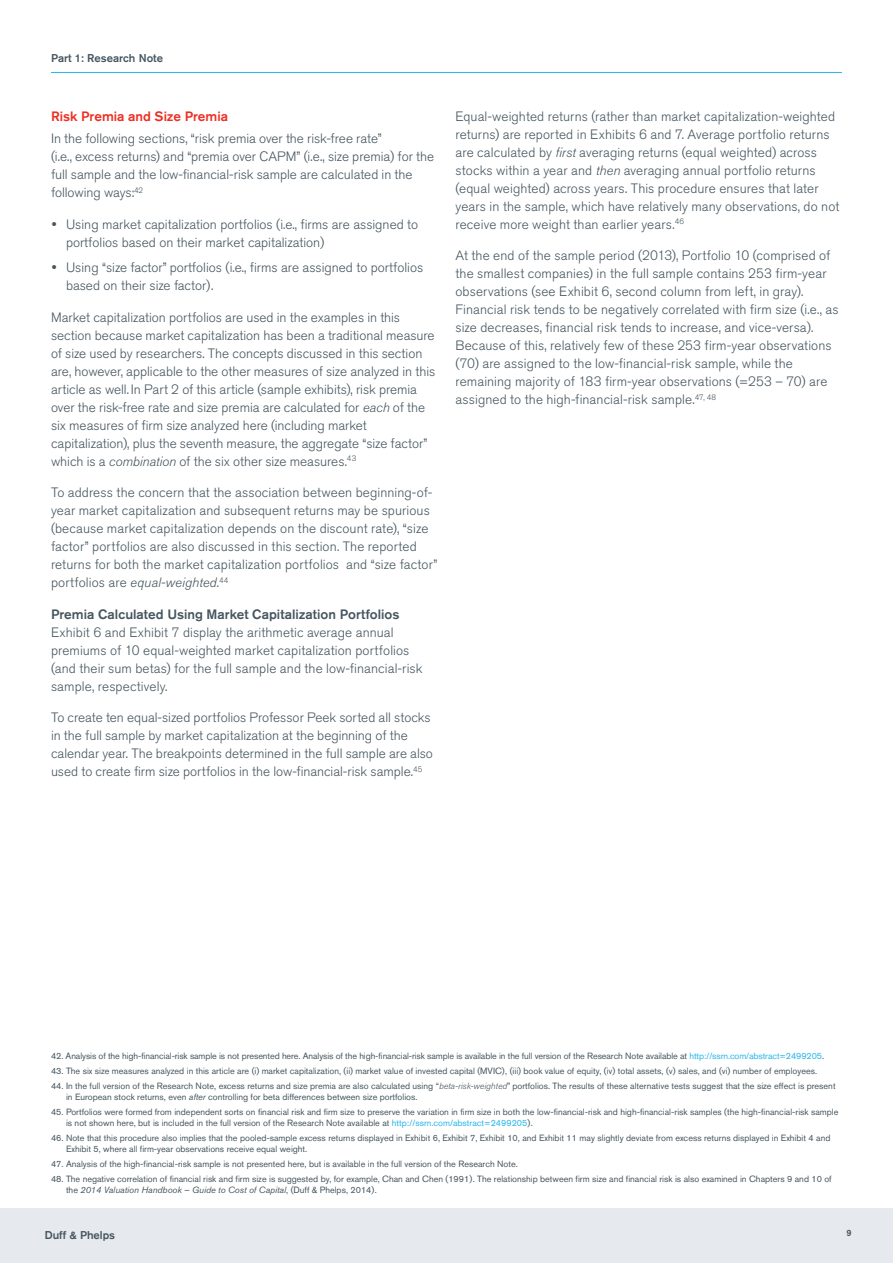
<style>
.page{position:relative;width:893px;height:1263px;background:#fff}
.page>*{position:absolute;margin:0;border:0;box-sizing:border-box;transform-origin:0 0}
.Body_Text_Light{font:300 13.5px/18px "Akzidenz Grotesk BQ";letter-spacing:.005em;color:#45555f}
.Body_Text{font:300 13.5px/18px "Akzidenz Grotesk BQ";letter-spacing:-.005em;color:#45555f}
.Subhead_2{font:500 13.5px "Akzidenz Grotesk BQ";color:#45555f}
.Subhead_1{font:500 13.5px "Akzidenz Grotesk BQ";color:#ee2e22}
.t1{font:500 11.25px "Akzidenz Grotesk BQ";color:#45555f}
.t2{font:9px/10.8px "Akzidenz Grotesk BQ";color:#45555f}
.t3{font:500 9px "Akzidenz Grotesk BQ";color:#45555f}
.s1{font-style:italic}
.s2{color:#26b6ea}
.s3{font-weight:300;font-style:italic}
</style>
<div class="page">
<div style="left:0;top:1208px;width:893px;height:55px;background:#e6e9ed"></div>
<hr style="left:51px;top:72px;width:791px;height:1px;background:#26b6ea">
<p class="t1" style="left:51px;top:51px;width:114px">Part 1: Research Note</p>
<p class="Subhead_1" style="left:51px;top:108px;width:179px">Risk Premia and Size Premia</p>
<p class="Body_Text" style="left:51px;top:130px;width:385px">In the following sections, “risk premia over the risk-free rate”<br>(i.e., excess returns) and “premia over CAPM” (i.e., size premia) for the full sample and the low-financial-risk sample are calculated in the following ways:<sup>42</sup></p>
<p class="Body_Text_Light" style="left:66px;top:215px;width:354px">Using market capitalization portfolios (i.e., firms are assigned to portfolios based on their market capitalization)</p>
<p class="Body_Text_Light" style="left:66px;top:259px;width:359px">Using “size factor” portfolios (i.e., firms are assigned to portfolios based on their size factor).</p>
<p class="Body_Text_Light" style="left:51px;top:308px;width:386px">Market capitalization portfolios are used in the examples in this section because market capitalization has been a traditional measure of size used by researchers. The concepts discussed in this section are, however, applicable to the other measures of size analyzed in this article as well. In Part 2 of this article (sample exhibits), risk premia over the risk-free rate and size premia are calculated for <span class="s1">each</span> of the six measures of firm size analyzed here (including market capitalization), plus the seventh measure, the aggregate “size factor” which is a <span class="s1">combination</span> of the six other size measures.<sup>43</sup></p>
<p class="Body_Text_Light" style="left:51px;top:484px;width:388px">To address the concern that the association between beginning-of&shy;year market capitalization and subsequent returns may be spurious (because market capitalization depends on the discount rate), “size factor” portfolios are also discussed in this section. The reported returns for both the market capitalization portfolios and “size factor” portfolios are <span class="s1">equal-weighted</span>.<sup>44</sup></p>
<p class="Subhead_2" style="left:51px;top:606px;width:350px">Premia Calculated Using Market Capitalization Portfolios</p>
<p class="Body_Text_Light" style="left:51px;top:623px;width:373px">Exhibit 6 and Exhibit 7 display the arithmetic average annual premiums of 10 equal-weighted market capitalization portfolios (and their sum betas) for the full sample and the low-financial-risk sample, respectively.</p>
<p class="Body_Text_Light" style="left:51px;top:709px;width:383px">To create ten equal-sized portfolios Professor Peek sorted all stocks in the full sample by market capitalization at the beginning of the calendar year. The breakpoints determined in the full sample are also used to create firm size portfolios in the low-financial-risk sample.<sup>45</sup></p>
<p class="Body_Text_Light" style="left:455px;top:107px;width:385px">Equal-weighted returns (rather than market capitalization-weighted returns) are reported in Exhibits 6 and 7. Average portfolio returns are calculated by <span class="s1">first</span> averaging returns (equal weighted) across stocks within a year and <span class="s1">then</span> averaging annual portfolio returns (equal weighted) across years. This procedure ensures that later years in the sample, which have relatively many observations, do not receive more weight than earlier years.<sup>46</sup></p>
<p class="Body_Text_Light" style="left:455px;top:247px;width:385px">At the end of the sample period (2013), Portfolio 10 (comprised of the smallest companies) in the full sample contains 253 firm-year observations (see Exhibit 6, second column from left, in gray).<br>Financial risk tends to be negatively correlated with firm size (i.e., as size decreases, financial risk tends to increase, and vice-versa).<br>Because of this, relatively few of these 253 firm-year observations (70) are assigned to the low-financial-risk sample, while the remaining majority of 183 firm-year observations (=253 – 70) are assigned to the high-financial-risk sample.<sup>47,</sup> <sup>48</sup></p>
<p class="t2" style="left:51px;top:1051px;width:775px">42. Analysis of the high-financial-risk sample is not presented here. Analysis of the high-financial-risk sample is available in the full version of the Research Note available at <span class="s2">http://ssrn.com/abstract=2499205</span>.</p>
<p class="t2" style="left:51px;top:1066px;width:768px">43. The six size measures analyzed in this article are (i) market capitalization, (ii) market value of invested capital (MVIC), (iii) book value of equity, (iv) total assets, (v) sales, and (vi) number of employees.</p>
<p class="t2" style="left:66px;top:1081px;width:771px;text-indent:-15px">44. In the full version of the Research Note, excess returns and size premia are also calculated using “<span class="s3">beta-risk-weighted</span>” portfolios. The results of these alternative tests suggest that the size effect is present in European stock returns, even <span class="s1">after</span> controlling for beta differences between size portfolios.</p>
<p class="t2" style="left:66px;top:1107px;width:774px;text-indent:-15px">45. Portfolios were formed from independent sorts on financial risk and firm size to preserve the variation in firm size in both the low-financial-risk and high-financial-risk samples (the high-financial-risk sample is not shown here, but is included in the full version of the Research Note available at <span class="s2">http://ssrn.com/abstract=2499205</span>).</p>
<p class="t2" style="left:66px;top:1132px;width:766px;text-indent:-15px">46. Note that this procedure also implies that the pooled-sample excess returns displayed in Exhibit 6, Exhibit 7, Exhibit 10, and Exhibit 11 may slightly deviate from excess returns displayed in Exhibit 4 and<br>Exhibit 5, where all firm-year observations receive equal weight.</p>
<p class="t2" style="left:51px;top:1158px;width:468px">47. Analysis of the high-financial-risk sample is not presented here, but is available in the full version of the Research Note.</p>
<p class="t2" style="left:66px;top:1173px;width:767px;text-indent:-15px">48. The negative correlation of financial risk and firm size is suggested by, for example, Chan and Chen (1991). The relationship between firm size and financial risk is also examined in Chapters 9 and 10 of the <span class="s1">2014 Valuation Handbook – Guide to Cost of Capital</span>, (Duff &amp; Phelps, 2014).</p>
<p class="t1" style="left:45px;top:1228px;width:72px">Duff &amp; Phelps</p>
<p class="t3" style="left:846px;top:1227px;width:7px">9</p>
</div>
